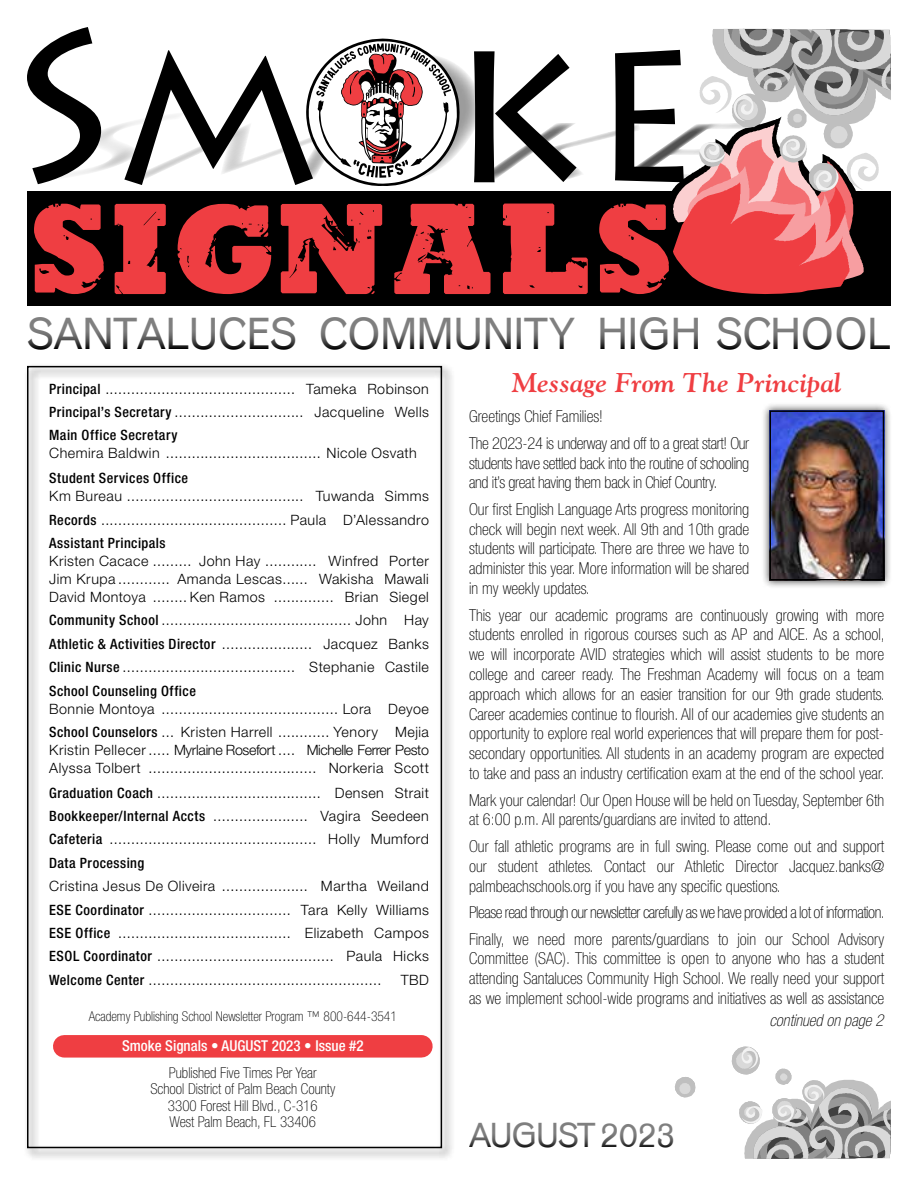
<style>
.page{position:relative;width:918px;height:1188px;background:#fff}
.page>*{position:absolute;margin:0;border:0;box-sizing:border-box;transform-origin:0 0}
.t1{font:120px "Marvelouz DSG";color:#ef3e42}
.t2{font:500 46.5px "Mars";color:#000}
.t3{font:500 36px "Mars";letter-spacing:-.02em;color:#000}
.t4{font:italic 700 27px "Goudy";color:#ef3e42}
.t5{font:100 condensed 16.5px/19.8px "Helvetica Neue LT Pro";color:#000;text-align:justify}
.t6{font:100 condensed 16.5px/26.5px "Helvetica Neue LT Pro";letter-spacing:-.02em;color:#000}
.t7{font:100 condensed 16.5px/26.5px "Helvetica Neue LT Pro";letter-spacing:-.03em;color:#000}
.t8{font:italic 100 condensed 16.5px "Helvetica Neue LT Pro";color:#000}
.t9{font:100 condensed 15px/16.5px "Helvetica Neue LT Pro";color:#000;text-align:center}
.t10{font:500 condensed 15px "Helvetica Neue LT Pro";color:#fff}
.t11{font:300 14.25px/23.4px "Helvetica Neue LT Pro";letter-spacing:.035em;color:#000;text-align:justify}
.t12{font:300 14.25px/18px "Helvetica Neue LT Pro";letter-spacing:.015em;color:#000}
.t13{font:500 condensed 14.25px "Helvetica Neue LT Pro";letter-spacing:.035em;color:#000}
.t14{font:100 condensed 13.5px "Helvetica Neue LT Pro";color:#000}
.s1{font-weight:500;font-stretch:condensed}
</style>
<div class="page">
<div style="left:23px;top:363px;width:432px;height:798px;background:#000;opacity:.75"></div>
<div style="left:27px;top:366px;width:415px;height:782px;border:2px solid #000"></div>
<div style="left:64px;top:1035px;width:357px;height:23px;background:#ef3e42"></div>
<svg style="left:27px;top:27px;width:639px;height:158px"></svg>
<div style="left:27px;top:192px;width:864px;height:114px;background:#000"></div>
<svg style="left:666px;top:29px;width:225px;height:265px"></svg>
<svg style="left:306px;top:39px;width:178px;height:147px"></svg>
<svg style="left:675px;top:1047px;width:216px;height:112px"></svg>
<div style="left:761px;top:402px;width:131px;height:187px;background:#000;opacity:.75"></div>
<img style="left:773px;top:413px;width:108px;height:164px">
<div style="left:770px;top:410px;width:114px;height:170px;border:2px solid #000"></div>
<h1 class="t1" style="left:29px;top:185px;width:647px">SIGNALS</h1>
<h2 class="t2" style="left:27px;top:306px;width:865px">SANTALUCES COMMUNITY HIGH SCHOOL</h2>
<p class="t11" style="left:49px;top:377px;width:381px"><span class="s1">Principal</span> ............................................ Tameka Robinson <span class="s1">Principal’s Secretary</span> .............................. Jacqueline Wells <span class="s1">Main Office Secretary</span></p>
<p class="t11" style="left:49px;top:441px;width:369px">Chemira Baldwin .................................... Nicole Osvath</p>
<p class="t13" style="left:49px;top:470px;width:140px">Student Services Office</p>
<p class="t11" style="left:49px;top:484px;width:381px">Km Bureau ......................................... Tuwanda Simms <span class="s1">Records</span> ........................................... Paula D’Alessandro <span class="s1">Assistant Principals</span></p>
<p class="t11" style="left:49px;top:552px;width:381px;line-height:18px">Kristen Cacace ......... John Hay ............ Winfred Porter Jim Krupa ............ Amanda Lescas...... Wakisha Mawali David Montoya ........ Ken Ramos .............. Brian Siegel</p>
<p class="t11" style="left:49px;top:608px;width:381px"><span class="s1">Community School</span> ............................................ John Hay <span class="s1">Athletic &amp; Activities Director</span> ..................... Jacquez Banks <span class="s1">Clinic Nurse</span> ........................................ Stephanie Castile <span class="s1">School Counseling Office</span></p>
<p class="t11" style="left:49px;top:696px;width:381px">Bonnie Montoya ......................................... Lora Deyoe<br><span class="s1">School Counselors</span> ... Kristen Harrell ............ Yenory Mejia</p>
<p class="t12" style="left:49px;top:741px;width:381px">Kristin Pellecer ..... Myrlaine Rosefort .... Michelle Ferrer Pesto<br>Alyssa Tolbert ....................................... Norkeria Scott</p>
<p class="t11" style="left:49px;top:781px;width:381px"><span class="s1">Graduation Coach</span> ...................................... Densen Strait <span class="s1">Bookkeeper/Internal Accts</span> ...................... Vagira Seedeen <span class="s1">Cafeteria</span> ................................................ Holly Mumford <span class="s1">Data Processing</span></p>
<p class="t11" style="left:49px;top:874px;width:381px">Cristina Jesus De Oliveira .................... Martha Weiland <span class="s1">ESE Coordinator</span> ................................. Tara Kelly Williams <span class="s1">ESE Office</span> ........................................ Elizabeth Campos <span class="s1">ESOL Coordinator</span> ......................................... Paula Hicks <span class="s1">Welcome Center</span> ......................................................</p>
<p class="t11" style="left:401px;top:968px;width:30px">TBD</p>
<p class="t14" style="left:89px;top:1009px;width:310px">Academy Publishing School Newsletter Program ™ 800-644-3541</p>
<p class="t10" style="left:122px;top:1037px;width:243px">Smoke Signals • AUGUST 2023 • Issue #2</p>
<p class="t9" style="left:150px;top:1065px;width:186px">Published Five Times Per Year<br>School District of Palm Beach County<br>3300 Forest Hill Blvd., C-316<br>West Palm Beach, FL 33406</p>
<h3 class="t4" style="left:512px;top:366px;width:331px">Message From The Principal</h3>
<p class="t6" style="left:469px;top:404px;width:282px">Greetings Chief Families!<br>The 2023-24 is underway and off to a great start! Our</p>
<p class="t6" style="left:469px;top:453px;width:282px;line-height:19.8px">students have settled back into the routine of schooling and it’s great having them back in Chief Country.</p>
<p class="t5" style="left:469px;top:500px;width:282px">Our first English Language Arts progress monitoring check will begin next week. All 9th and 10th grade students will participate. There are three we have to administer this year. More information will be shared in my weekly updates.</p>
<p class="t5" style="left:469px;top:606px;width:417px">This year our academic programs are continuously growing with more students enrolled in rigorous courses such as AP and AICE. As a school, we will incorporate AVID strategies which will assist students to be more college and career ready. The Freshman Academy will focus on a team approach which allows for an easier transition for our 9th grade students.<br>Career academies continue to flourish. All of our academies give students an opportunity to explore real world experiences that will prepare them for post&shy;secondary opportunities. All students in an academy program are expected to take and pass an industry certification exam at the end of the school year.</p>
<p class="t5" style="left:469px;top:791px;width:417px">Mark your calendar! Our Open House will be held on Tuesday, September 6th at 6:00 p.m. All parents/guardians are invited to attend.</p>
<p class="t5" style="left:469px;top:837px;width:417px">Our fall athletic programs are in full swing. Please come out and support our student athletes. Contact our Athletic Director Jacquez.banks@ palmbeachschools.org if you have any specific questions.</p>
<p class="t7" style="left:469px;top:900px;width:417px">Please read through our newsletter carefully as we have provided a lot of information.<br>Finally, we need more parents/guardians to join our School Advisory</p>
<p class="t5" style="left:469px;top:949px;width:417px">Committee (SAC). This committee is open to anyone who has a student attending Santaluces Community High School. We really need your support as we implement school-wide programs and initiatives as well as assistance</p>
<p class="t8" style="left:770px;top:1012px;width:115px">continued on page 2</p>
<h3 class="t3" style="left:469px;top:1114px;width:208px">AUGUST 2023</h3>
</div>
